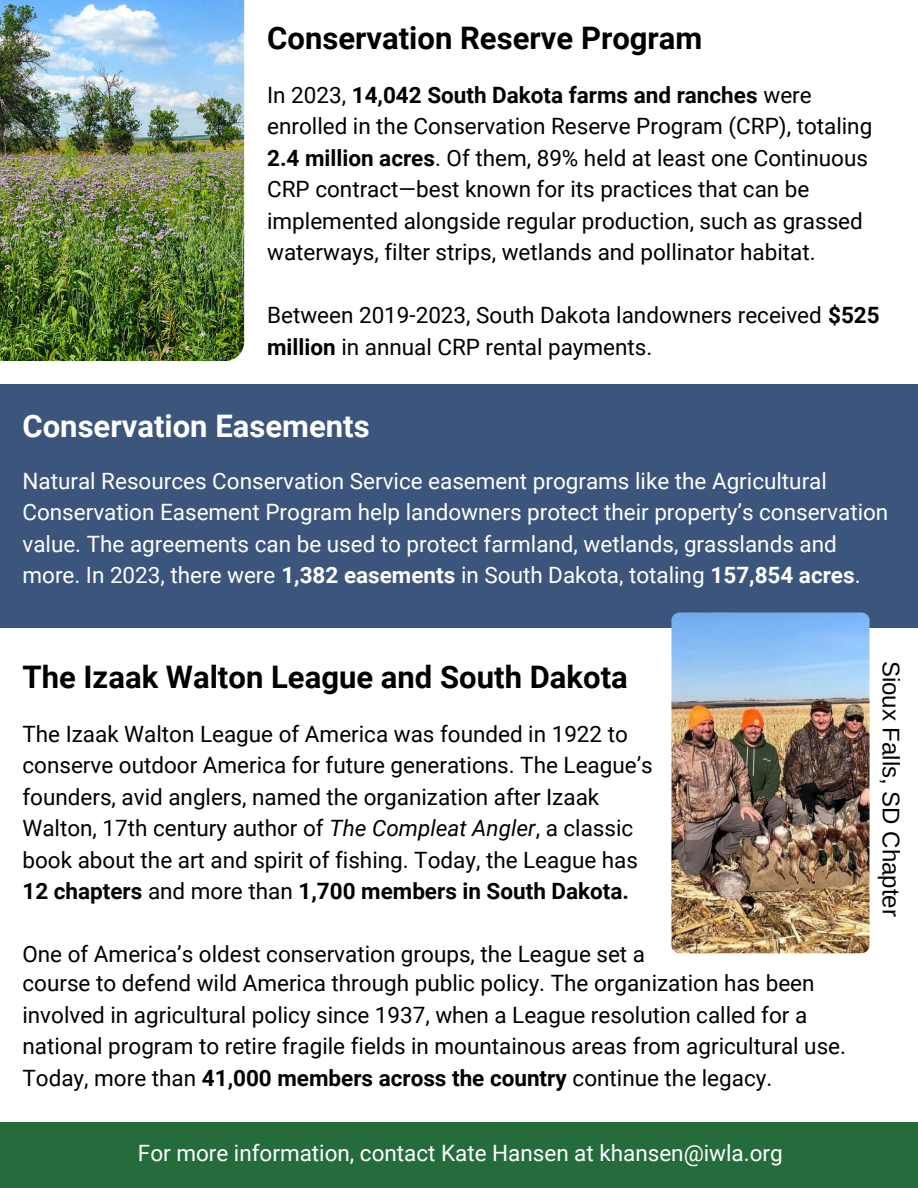
<style>
.page{position:relative;width:918px;height:1188px;background:#fff}
.page>*{position:absolute;margin:0;border:0;box-sizing:border-box;transform-origin:0 0}
.t1{font:700 31.05px "Roboto";color:#000}
.t2{font:700 31.05px "Roboto";color:#fff}
.t3{font:24px "Arimo";color:#000}
.t4{font:22.5px/31.5px "Roboto";color:#000}
.t5{font:22.5px/31.5px "Roboto";color:#fff}
.t6{font:700 22.5px "Roboto";color:#000}
.s1{font-weight:700}
.s2{font-style:italic}
.s3{font-weight:400}
</style>
<div class="page">
<div style="left:0;top:385px;width:918px;height:243px;background:#3c557c"></div>
<div style="left:0;top:1122px;width:918px;height:66px;background:#246c3c"></div>
<img style="left:671px;top:613px;width:199px;height:340px;border-radius:8px">
<img style="left:0;top:0;width:244px;height:361px">
<p class="t1" style="left:267px;top:20px;width:437px">Conservation Reserve Program</p>
<h1 class="t4" style="left:267px;top:79px;width:607px">In 2023, <span class="s1">14,042 South Dakota farms and ranches</span> were enrolled in the Conservation Reserve Program (CRP), totaling <span class="s1">2.4 million acres</span>. Of them, 89% held at least one Continuous CRP contract—best known for its practices that can be implemented alongside regular production, such as grassed waterways, filter strips, wetlands and pollinator habitat.</h1>
<p class="t4" style="left:267px;top:300px;width:614px">Between 2019-2023, South Dakota landowners received <span class="s1">$525 million</span> in annual CRP rental payments.</p>
<p class="t2" style="left:22px;top:408px;width:349px">Conservation Easements</p>
<p class="t5" style="left:22px;top:465px;width:867px">Natural Resources Conservation Service easement programs like the Agricultural Conservation Easement Program help landowners protect their property’s conservation value. The agreements can be used to protect farmland, wetlands, grasslands and more. In 2023, there were <span class="s1">1,382 easements</span> in South Dakota, totaling <span class="s1">157,854 acres</span>.</p>
<h1 class="t1" style="left:22px;top:660px;width:607px">The Izaak Walton League and South Dakota</h1>
<p class="t4" style="left:22px;top:718px;width:632px">The Izaak Walton League of America was founded in 1922 to conserve outdoor America for future generations. The League’s founders, avid anglers, named the organization after Izaak Walton, 17th century author of <span class="s2">The Compleat Angler</span>, a classic book about the art and spirit of fishing. Today, the League has</p>
<p class="t6" style="left:22px;top:878px;width:608px">12 chapters <span class="s3">and more than</span> 1,700 members in South Dakota.</p>
<p class="t4" style="left:22px;top:939px;width:624px">One of America’s oldest conservation groups, the League set a</p>
<p class="t4" style="left:22px;top:968px;width:825px">course to defend wild America through public policy. The organization has been involved in agricultural policy since 1937, when a League resolution called for a national program to retire fragile fields in mountainous areas from agricultural use.<br>Today, more than <span class="s1">41,000 members across the country</span> continue the legacy.</p>
<p class="t5" style="left:138px;top:1137px;width:646px">For more information, contact Kate Hansen at khansen@iwla.org</p>
<p class="t3" style="left:905px;top:661px;width:258px;rotate:90deg">Sioux Falls, SD Chapter</p>
</div>
